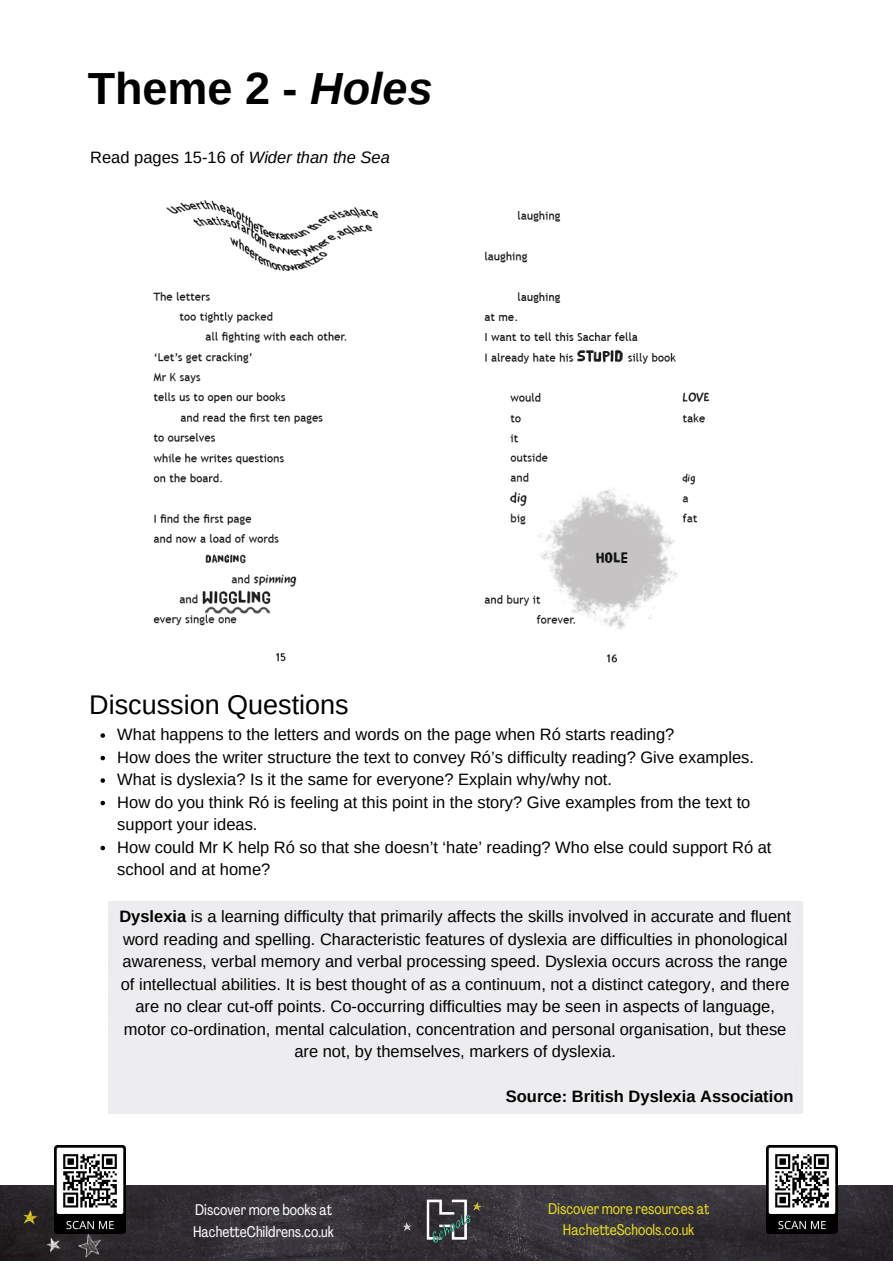
<style>
.page{position:relative;width:893px;height:1264px;background:#fff}
.page>*{position:absolute;margin:0;border:0;box-sizing:border-box;transform-origin:0 0}
.t1{font:700 45px "Arimo";color:#000}
.t2{font:27px "Arimo";color:#000}
.t3{font:16.5px/22.5px "Arimo";color:#000}
.t4{font:700 16.5px "Arimo";color:#000}
.t5{font:15.3px/20.7px "Agrandir Tight";color:#ecdc1d;text-align:center}
.t6{font:15.3px/21.3px "Agrandir Tight";color:#fff}
.s1{font-style:italic}
.s2{font-weight:700}
</style>
<div class="page">
<img style="left:0;top:1185px;width:892px;height:75px">
<img style="left:766px;top:1145px;width:71px;height:87px">
<img style="left:25px;top:1230px;width:79px;height:31px">
<img style="left:16px;top:1195px;width:31px;height:37px">
<img style="left:401px;top:1185px;width:90px;height:76px">
<img style="left:55px;top:1145px;width:71px;height:87px">
<img style="left:153px;top:200px;width:226px;height:462px">
<img style="left:484px;top:211px;width:226px;height:452px">
<svg style="left:100px;top:733px;width:5px;height:4px"></svg>
<svg style="left:100px;top:755px;width:5px;height:5px"></svg>
<svg style="left:100px;top:778px;width:5px;height:4px"></svg>
<svg style="left:100px;top:800px;width:5px;height:5px"></svg>
<svg style="left:100px;top:845px;width:5px;height:5px"></svg>
<h1 class="t1" style="left:88px;top:63px;width:346px">Theme 2 - <span class="s1">Holes</span></h1>
<p class="t3" style="left:90px;top:146px;width:301px">Read pages 15-16 of <span class="s1">Wider than the Sea</span></p>
<h2 class="t2" style="left:89px;top:689px;width:261px">Discussion Questions</h2>
<p class="t3" style="left:117px;top:723px;width:655px">What happens to the letters and words on the page when Ró starts reading?<br>How does the writer structure the text to convey Ró’s difficulty reading? Give examples.<br>What is dyslexia? Is it the same for everyone? Explain why/why not.<br>How do you think Ró is feeling at this point in the story? Give examples from the text to support your ideas.<br>How could Mr K help Ró so that she doesn’t ‘hate’ reading? Who else could support Ró at school and at home?</p>
<p class="t3" style="left:119px;top:905px;width:673px;text-align:center"><span class="s2">Dyslexia</span> is a learning difficulty that primarily affects the skills involved in accurate and fluent word reading and spelling. Characteristic features of dyslexia are difficulties in phonological awareness, verbal memory and verbal processing speed. Dyslexia occurs across the range of intellectual abilities. It is best thought of as a continuum, not a distinct category, and there are no clear cut-off points. Co-occurring difficulties may be seen in aspects of language, motor co-ordination, mental calculation, concentration and personal organisation, but these are not, by themselves, markers of dyslexia.</p>
<p class="t4" style="left:506px;top:1087px;width:289px">Source: British Dyslexia Association</p>
<p class="t6" style="left:193px;top:1200px;width:142px">Discover more books at<br>HachetteChildrens.co.uk</p>
<p class="t5" style="left:548px;top:1199px;width:163px">Discover more resources at<br>HachetteSchools.co.uk</p>
</div>
